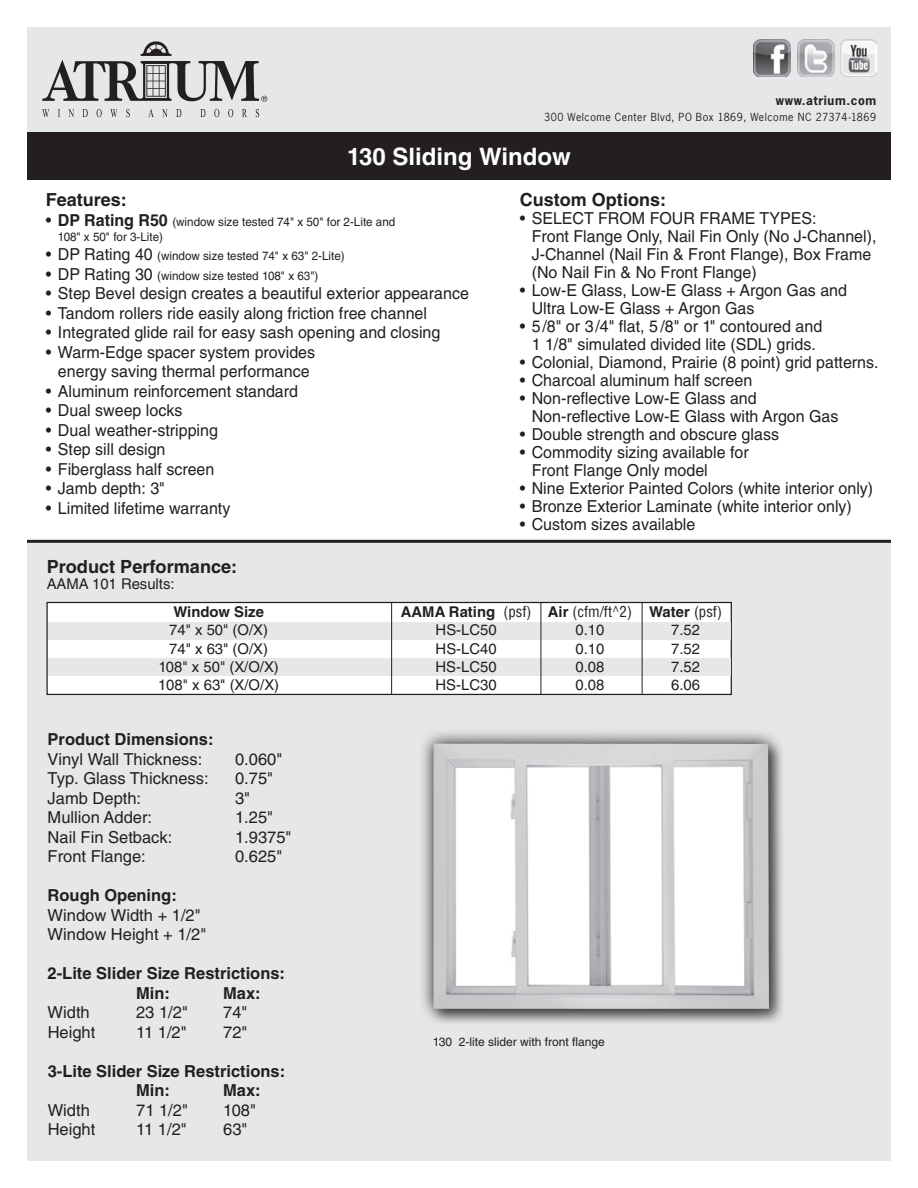
<style>
.page{position:relative;width:918px;height:1188px;background:#fff}
.page>*{position:absolute;margin:0;border:0;box-sizing:border-box;transform-origin:0 0}
.t1{font:700 24px "Helvetica";color:#fff}
.t2{font:700 18.15px "Helvetica";color:#231f20}
.t3{font:700 18px "Helvetica";color:#231f20}
.t4{font:16.5px/18px "Helvetica";color:#231f20}
.t5{font:700 16.5px/19.5px "Helvetica";color:#231f20}
.t6{font:14.85px "Helvetica";color:#231f20}
.t7{font:condensed 14.85px "Helvetica";color:#231f20}
.t8{font:700 14.85px "Helvetica";color:#231f20}
.t9{font:12px/15px "Helvetica";color:#231f20}
.t10{font:700 12px "News Gothic Std";letter-spacing:.05em;color:#231f20}
.t11{font:10.5px "News Gothic Std";letter-spacing:.05em;color:#231f20}
.s1{font-size:16.5px}
.s2{font-weight:700;font-size:16.5px}
.s3{font-weight:700;font-stretch:normal}
</style>
<div class="page">
<div style="left:27px;top:27px;width:864px;height:109px;background:#e6e7e9"></div>
<div style="left:27px;top:132px;width:864px;height:7px;background:#231f20"></div>
<svg style="left:42px;top:41px;width:225px;height:76px"></svg>
<img style="left:753px;top:40px;width:123px;height:36px">
<div style="left:27px;top:136px;width:864px;height:44px;background:#231f20"></div>
<div style="left:27px;top:543px;width:864px;height:618px;background:#e6e7e9"></div>
<hr style="left:27px;top:540px;width:864px;height:3px;background:#231f20">
<div style="left:47px;top:602px;width:684px;height:92px;background:#fff"></div>
<div style="left:46px;top:602px;width:686px;height:93px;border:1px solid #231f20"></div>
<div style="left:48px;top:622px;width:682px;height:17px;background:#e6e7e9"></div>
<div style="left:48px;top:658px;width:682px;height:17px;background:#e6e7e9"></div>
<hr style="left:391px;top:603px;width:1px;height:91px;background:#231f20">
<hr style="left:541px;top:603px;width:1px;height:91px;background:#231f20">
<hr style="left:642px;top:603px;width:1px;height:91px;background:#231f20">
<svg style="left:422px;top:732px;width:361px;height:291px;background:#a8a7a9"></svg>
<img style="left:433px;top:744px;width:336px;height:265px">
<p class="t10" style="left:776px;top:92px;width:102px">www.atrium.com</p>
<p class="t11" style="left:544px;top:111px;width:333px">300 Welcome Center Blvd, PO Box 1869, Welcome NC 27374-1869</p>
<h1 class="t1" style="left:347px;top:142px;width:225px">130 Sliding Window</h1>
<p class="t3" style="left:46px;top:189px;width:83px">Features:</p>
<p class="t9" style="left:58px;top:214px;width:339px;text-indent:-12px"><span class="s1">•</span> <span class="s2">DP Rating R50</span> (window size tested 74" x 50" for 2-Lite and<br>108" x 50" for 3-Lite)</p>
<p class="t9" style="left:46px;top:248px;width:300px"><span class="s1">• DP Rating 40</span> (window size tested 74" x 63" 2-Lite)</p>
<p class="t9" style="left:46px;top:268px;width:274px"><span class="s1">• DP Rating 30</span> (window size tested 108" x 63")</p>
<p class="t4" style="left:46px;top:284px;width:425px">• Step Bevel design creates a beautiful exterior appearance</p>
<p class="t4" style="left:46px;top:304px;width:383px">• Tandom rollers ride easily along friction free channel</p>
<p class="t4" style="left:46px;top:323px;width:396px">• Integrated glide rail for easy sash opening and closing</p>
<p class="t4" style="left:46px;top:342px;width:271px;line-height:19.5px;text-align:center">• Warm-Edge spacer system provides energy saving thermal performance</p>
<p class="t4" style="left:46px;top:382px;width:254px">• Aluminum reinforcement standard</p>
<p class="t4" style="left:46px;top:401px;width:138px">• Dual sweep locks</p>
<p class="t4" style="left:46px;top:421px;width:174px">• Dual weather-stripping</p>
<p class="t4" style="left:46px;top:440px;width:121px">• Step sill design</p>
<p class="t4" style="left:46px;top:460px;width:170px">• Fiberglass half screen</p>
<p class="t4" style="left:46px;top:479px;width:121px">• Jamb depth: 3"</p>
<p class="t4" style="left:46px;top:499px;width:186px">• Limited lifetime warranty</p>
<p class="t3" style="left:520px;top:189px;width:148px">Custom Options:</p>
<p class="t4" style="left:532px;top:209px;width:346px;text-indent:-12px">• SELECT FROM FOUR FRAME TYPES:<br>Front Flange Only, Nail Fin Only (No J-Channel), J-Channel (Nail Fin &amp; Front Flange), Box Frame (No Nail Fin &amp; No Front Flange)</p>
<p class="t4" style="left:532px;top:281px;width:317px;text-indent:-12px">• Low-E Glass, Low-E Glass + Argon Gas and<br>Ultra Low-E Glass + Argon Gas</p>
<p class="t4" style="left:520px;top:317px;width:304px;text-align:center">• 5/8" or 3/4" flat, 5 /8" or 1" contoured and<br>1 1/8" simulated divided lite (SDL) grids.</p>
<p class="t4" style="left:520px;top:353px;width:360px">• Colonial, Diamond, Prairie (8 point) grid patterns.</p>
<p class="t4" style="left:520px;top:371px;width:234px">• Charcoal aluminum half screen</p>
<p class="t4" style="left:532px;top:389px;width:308px;text-indent:-12px">• Non-reflective Low-E Glass and<br>Non-reflective Low-E Glass with Argon Gas</p>
<p class="t4" style="left:520px;top:425px;width:261px">• Double strength and obscure glass</p>
<p class="t4" style="left:532px;top:443px;width:219px;text-indent:-12px">• Commodity sizing available for<br>Front Flange Only model</p>
<p class="t4" style="left:520px;top:479px;width:355px">• Nine Exterior Painted Colors (white interior only)</p>
<p class="t4" style="left:520px;top:497px;width:334px">• Bronze Exterior Laminate (white interior only)</p>
<p class="t4" style="left:520px;top:515px;width:177px">• Custom sizes available</p>
<p class="t2" style="left:47px;top:555px;width:192px">Product Performance:</p>
<p class="t6" style="left:47px;top:576px;width:129px">AAMA 101 Results:</p>
<p class="t8" style="left:173px;top:603px;width:92px">Window Size</p>
<p class="t7" style="left:401px;top:603px;width:323px"><span class="s3">AAMA Rating</span> (psf) <span class="s3">Air</span> (cfm/ft^2) <span class="s3">Water</span> (psf)</p>
<p class="t6" style="left:169px;top:622px;width:100px">74" x 50" (O/X)</p>
<p class="t6" style="left:436px;top:622px;width:63px">HS-LC50</p>
<p class="t6" style="left:575px;top:622px;width:30px">0.10</p>
<p class="t6" style="left:671px;top:622px;width:30px">7.52</p>
<p class="t6" style="left:169px;top:640px;width:100px">74" x 63" (O/X)</p>
<p class="t6" style="left:436px;top:640px;width:63px">HS-LC40</p>
<p class="t6" style="left:575px;top:640px;width:30px">0.10</p>
<p class="t6" style="left:671px;top:640px;width:30px">7.52</p>
<p class="t6" style="left:158px;top:658px;width:122px">108" x 50" (X/O/X)</p>
<p class="t6" style="left:436px;top:658px;width:63px">HS-LC50</p>
<p class="t6" style="left:575px;top:658px;width:30px">0.08</p>
<p class="t6" style="left:671px;top:658px;width:30px">7.52</p>
<p class="t6" style="left:158px;top:676px;width:123px">108" x 63" (X/O/X)</p>
<p class="t6" style="left:436px;top:676px;width:63px">HS-LC30</p>
<p class="t6" style="left:575px;top:676px;width:30px">0.08</p>
<p class="t6" style="left:671px;top:676px;width:30px">6.06</p>
<p class="t5" style="left:48px;top:729px;width:167px">Product Dimensions:</p>
<p class="t4" style="left:48px;top:750px;width:156px">Vinyl Wall Thickness:</p>
<p class="t4" style="left:235px;top:750px;width:49px">0.060"</p>
<p class="t4" style="left:48px;top:769px;width:163px">Typ. Glass Thickness:</p>
<p class="t4" style="left:235px;top:769px;width:39px">0.75"</p>
<p class="t4" style="left:48px;top:789px;width:95px">Jamb Depth:</p>
<p class="t4" style="left:235px;top:789px;width:17px">3"</p>
<p class="t4" style="left:48px;top:808px;width:106px">Mullion Adder:</p>
<p class="t4" style="left:235px;top:808px;width:39px">1.25"</p>
<p class="t4" style="left:48px;top:828px;width:126px">Nail Fin Setback:</p>
<p class="t4" style="left:235px;top:828px;width:58px">1.9375"</p>
<p class="t4" style="left:48px;top:847px;width:100px">Front Flange:</p>
<p class="t4" style="left:235px;top:847px;width:49px">0.625"</p>
<p class="t5" style="left:48px;top:885px;width:131px">Rough Opening:</p>
<p class="t4" style="left:48px;top:905px;width:160px;line-height:19.5px">Window Width + 1/2"<br>Window Height + 1/2"</p>
<p class="t5" style="left:136px;top:963px;width:150px;text-indent:-89px">2-Lite Slider Size Restrictions:<br>Min:</p>
<p class="t5" style="left:223px;top:983px;width:39px">Max:</p>
<p class="t4" style="left:48px;top:1003px;width:44px">Width</p>
<p class="t4" style="left:136px;top:1003px;width:53px">23 1/2"</p>
<p class="t4" style="left:223px;top:1003px;width:26px">74"</p>
<p class="t4" style="left:48px;top:1023px;width:49px">Height</p>
<p class="t4" style="left:136px;top:1023px;width:52px">11 1/2"</p>
<p class="t4" style="left:223px;top:1023px;width:26px">72"</p>
<p class="t5" style="left:136px;top:1061px;width:150px;text-indent:-89px">3-Lite Slider Size Restrictions:<br>Min:</p>
<p class="t5" style="left:223px;top:1080px;width:39px">Max:</p>
<p class="t4" style="left:48px;top:1101px;width:44px">Width</p>
<p class="t4" style="left:136px;top:1101px;width:53px">71 1/2"</p>
<p class="t4" style="left:223px;top:1101px;width:34px">108"</p>
<p class="t4" style="left:48px;top:1120px;width:49px">Height</p>
<p class="t4" style="left:136px;top:1120px;width:52px">11 1/2"</p>
<p class="t4" style="left:223px;top:1120px;width:26px">63"</p>
<p class="t9" style="left:433px;top:1034px;width:174px">130 2-lite slider with front flange</p>
</div>
